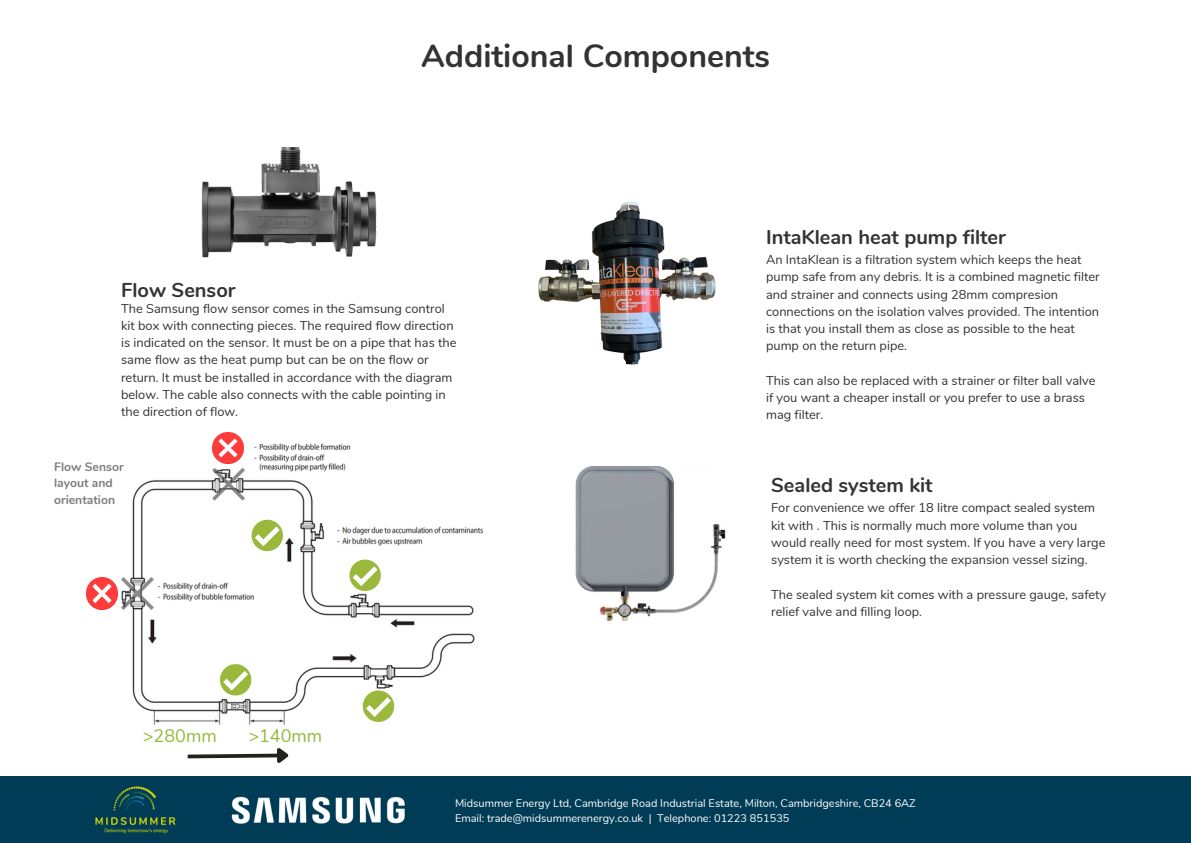
<style>
.page{position:relative;width:1191px;height:843px;background:#fff}
.page>*{position:absolute;margin:0;border:0;box-sizing:border-box;transform-origin:0 0}
.t1{font:700 32px "Nunito";color:#333}
.t2{font:700 20px "Nunito";color:#333}
.t3{font:18px "Nunito";color:#99b83c}
.t4{font:12.8px/17.2px "Nunito";color:#333}
.t5{font:700 12.2px/16.5px "Nunito";color:#7d7d7d}
.t6{font:11px/15px "Nunito";color:#fff}
</style>
<div class="page">
<img style="left:201px;top:147px;width:176px;height:111px">
<img style="left:100px;top:442px;width:384px;height:283px">
<svg style="left:220px;top:664px;width:31px;height:31px"></svg>
<svg style="left:363px;top:690px;width:31px;height:31px"></svg>
<svg style="left:349px;top:559px;width:32px;height:31px"></svg>
<svg style="left:251px;top:519px;width:32px;height:32px"></svg>
<img style="left:212px;top:432px;width:31px;height:31px">
<img style="left:87px;top:577px;width:30px;height:32px">
<div style="left:0;top:776px;width:1190px;height:66px;background:#003c56"></div>
<img style="left:95px;top:786px;width:81px;height:48px">
<img style="left:231px;top:796px;width:174px;height:28px">
<img style="left:575px;top:466px;width:151px;height:156px">
<img style="left:538px;top:202px;width:178px;height:163px">
<svg style="left:187px;top:748px;width:102px;height:15px"></svg>
<h1 class="t1" style="left:421px;top:34px;width:350px">Additional Components</h1>
<h2 class="t2" style="left:121px;top:276px;width:116px">Flow Sensor</h2>
<p class="t4" style="left:121px;top:300px;width:337px">The Samsung flow sensor comes in the Samsung control kit box with connecting pieces. The required flow direction is indicated on the sensor. It must be on a pipe that has the same flow as the heat pump but can be on the flow or return. It must be installed in accordance with the diagram below. The cable also connects with the cable pointing in the direction of flow.</p>
<p class="t5" style="left:54px;top:458px;width:71px">Flow Sensor layout and orientation</p>
<h3 class="t3" style="left:143px;top:723px;width:75px">&gt;280mm</h3>
<h3 class="t3" style="left:248px;top:723px;width:75px">&gt;140mm</h3>
<h2 class="t2" style="left:766px;top:223px;width:241px">IntaKlean heat pump filter</h2>
<p class="t4" style="left:766px;top:251px;width:335px">An IntaKlean is a filtration system which keeps the heat pump safe from any debris. It is a combined magnetic filter and strainer and connects using 28mm compresion connections on the isolation valves provided. The intention is that you install them as close as possible to the heat pump on the return pipe.</p>
<p class="t4" style="left:766px;top:372px;width:331px">This can also be replaced with a strainer or filter ball valve if you want a cheaper install or you prefer to use a brass mag filter.</p>
<h2 class="t2" style="left:771px;top:471px;width:163px">Sealed system kit</h2>
<p class="t4" style="left:771px;top:499px;width:336px">For convenience we offer 18 litre compact sealed system kit with . This is normally much more volume than you would really need for most system. If you have a very large system it is worth checking the expansion vessel sizing.</p>
<p class="t4" style="left:771px;top:585px;width:336px">The sealed system kit comes with a pressure gauge, safety relief valve and filling loop.</p>
<p class="t6" style="left:455px;top:796px;width:462px">Midsummer Energy Ltd, Cambridge Road Industrial Estate, Milton, Cambridgeshire, CB24 6AZ<br>Email: trade@midsummerenergy.co.uk | Telephone: 01223 851535</p>
</div>
